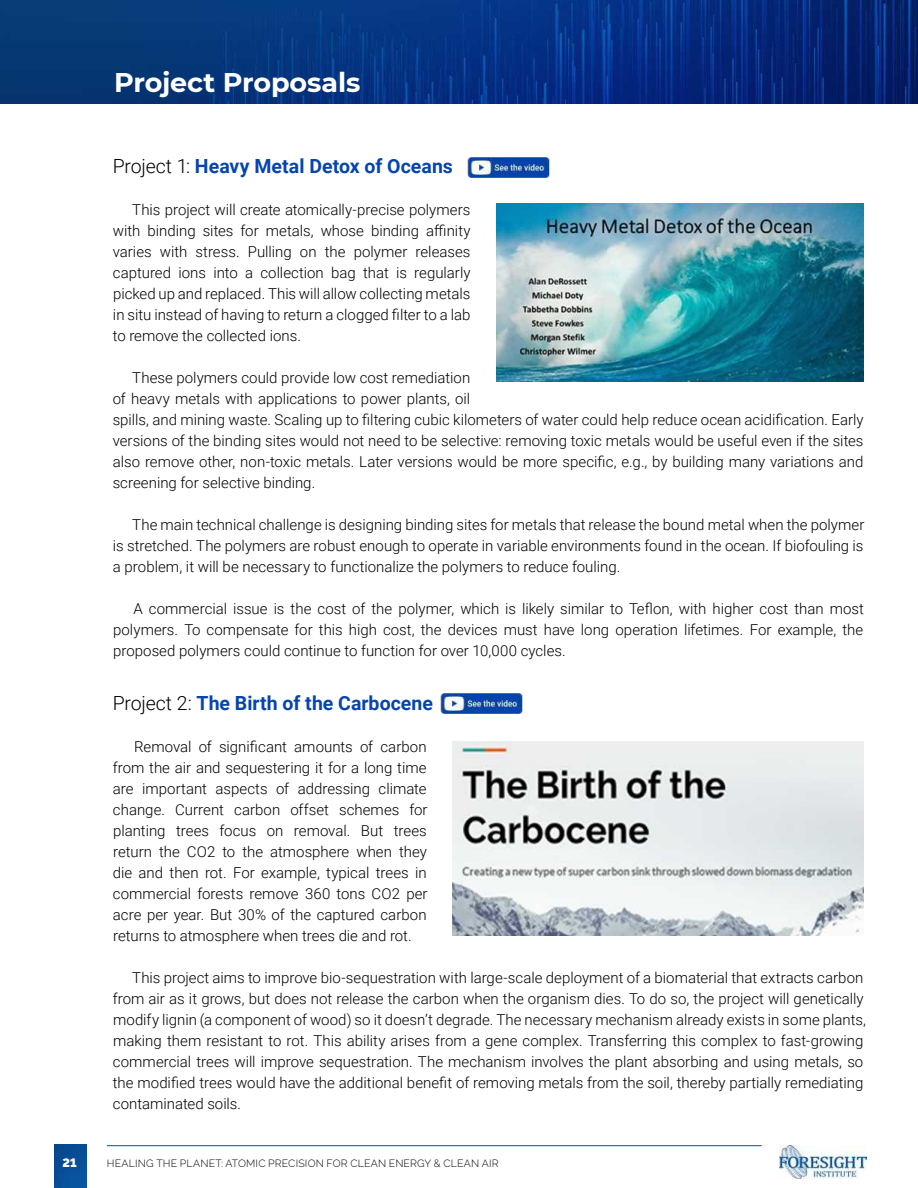
<style>
.page{position:relative;width:918px;height:1188px;background:#fff}
.page>*{position:absolute;margin:0;border:0;box-sizing:border-box;transform-origin:0 0}
.t1{font:700 27px "Montserrat";letter-spacing:-.01em;color:#fff}
.t2{font:700 19.5px "Roboto";color:#0645ad}
.t3{font:300 15px/21px "Roboto";color:#000;text-align:justify}
.t4{font:900 12px "Raleway";color:#fff}
.t5{font:300 10.5px "Raleway";letter-spacing:.015em;color:#000}
.s1{font-weight:300;color:#000}
</style>
<div class="page">
<img style="left:0;top:0;width:918px;height:103px">
<img style="left:496px;top:204px;width:368px;height:178px">
<img style="left:453px;top:741px;width:411px;height:194px">
<img style="left:441px;top:693px;width:81px;height:20px">
<img style="left:468px;top:157px;width:81px;height:20px">
<img style="left:54px;top:1144px;width:33px;height:44px">
<img style="left:779px;top:1146px;width:87px;height:33px">
<hr style="left:107px;top:1145px;width:655px;height:1px;background:#00539f">
<h1 class="t1" style="left:114px;top:70px;width:248px">Project Proposals</h1>
<h2 class="t2" style="left:113px;top:158px;width:342px"><span class="s1">Project 1:</span> Heavy Metal Detox of Oceans</h2>
<p class="t3" style="left:113px;top:200px;width:359px;text-indent:20px">This project will create atomically-precise polymers with binding sites for metals, whose binding affinity varies with stress. Pulling on the polymer releases captured ions into a collection bag that is regularly picked up and replaced. This will allow collecting metals in situ instead of having to return a clogged filter to a lab to remove the collected ions.</p>
<p class="t3" style="left:113px;top:368px;width:752px;text-align:left;text-indent:20px">These polymers could provide low cost remediation<br>of heavy metals with applications to power plants, oil<br>spills, and mining waste. Scaling up to filtering cubic kilometers of water could help reduce ocean acidification. Early versions of the binding sites would not need to be selective: removing toxic metals would be useful even if the sites also remove other, non-toxic metals. Later versions would be more specific, e.g., by building many variations and screening for selective binding.</p>
<p class="t3" style="left:113px;top:515px;width:753px;text-indent:19px">The main technical challenge is designing binding sites for metals that release the bound metal when the polymer is stretched. The polymers are robust enough to operate in variable environments found in the ocean. If biofouling is a problem, it will be necessary to functionalize the polymers to reduce fouling.</p>
<p class="t3" style="left:113px;top:598px;width:752px;text-indent:20px">A commercial issue is the cost of the polymer, which is likely similar to Teflon, with higher cost than most polymers. To compensate for this high cost, the devices must have long operation lifetimes. For example, the proposed polymers could continue to function for over 10,000 cycles.</p>
<h2 class="t2" style="left:113px;top:695px;width:322px"><span class="s1">Project 2:</span> The Birth of the Carbocene</h2>
<p class="t3" style="left:113px;top:736px;width:316px;text-indent:21px">Removal of significant amounts of carbon from the air and sequestering it for a long time are important aspects of addressing climate change. Current carbon offset schemes for planting trees focus on removal. But trees return the CO2 to the atmosphere when they die and then rot. For example, typical trees in commercial forests remove 360 tons CO2 per acre per year. But 30% of the captured carbon returns to atmosphere when trees die and rot.</p>
<p class="t3" style="left:113px;top:968px;width:755px;text-align:left;text-indent:19px">This project aims to improve bio-sequestration with large-scale deployment of a biomaterial that extracts carbon from air as it grows, but does not release the carbon when the organism dies. To do so, the project will genetically modify lignin (a component of wood) so it doesn’t degrade. The necessary mechanism already exists in some plants, making them resistant to rot. This ability arises from a gene complex. Transferring this complex to fast-growing commercial trees will improve sequestration. The mechanism involves the plant absorbing and using metals, so the modified trees would have the additional benefit of removing metals from the soil, thereby partially remediating contaminated soils.</p>
<p class="t4" style="left:62px;top:1156px;width:16px">21</p>
<p class="t5" style="left:107px;top:1157px;width:393px">HEALING THE PLANET: ATOMIC PRECISION FOR CLEAN ENERGY &amp; CLEAN AIR</p>
</div>
